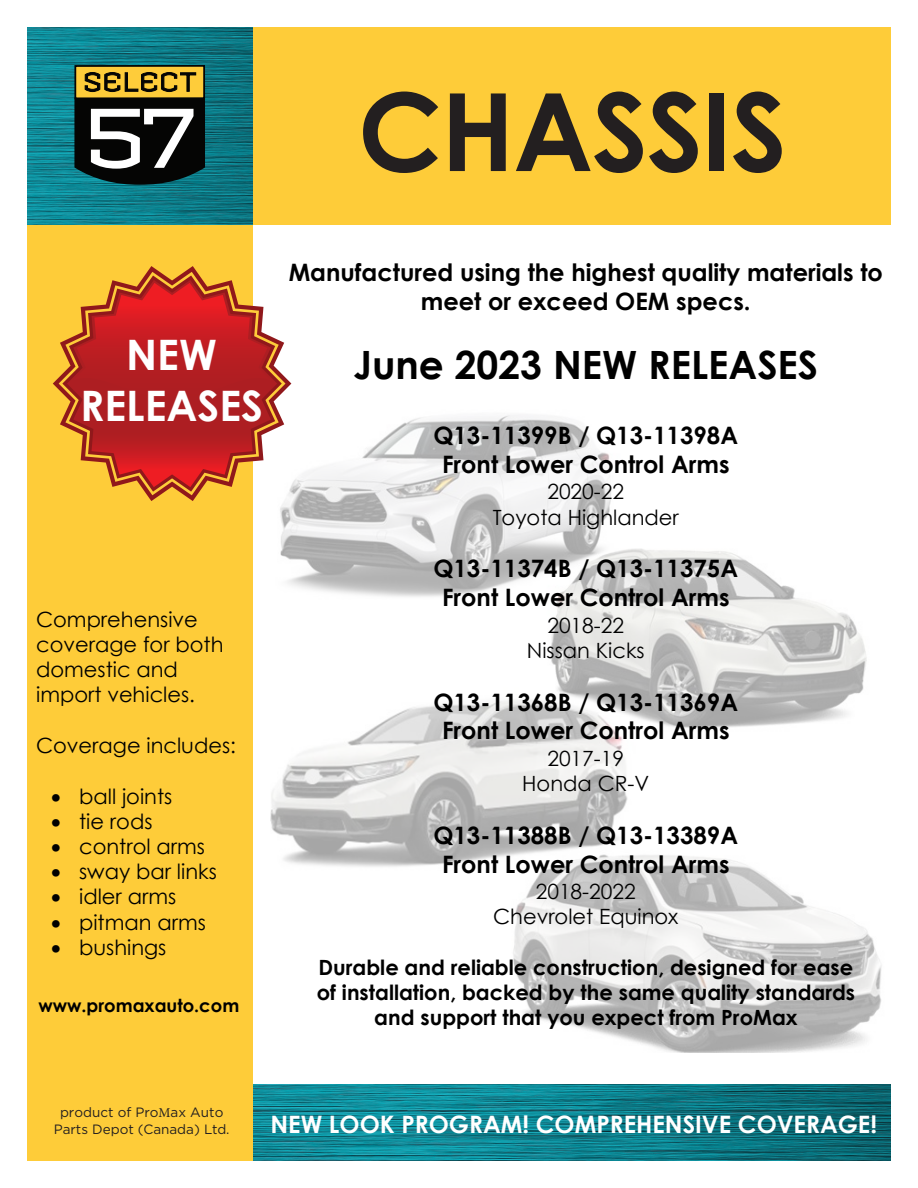
<style>
.page{position:relative;width:918px;height:1188px;background:#fff}
.page>*{position:absolute;margin:0;border:0;box-sizing:border-box;transform-origin:0 0}
.t1{font:700 108px "Century Gothic";letter-spacing:-.01em;color:#231f20}
.t2{font:700 42px/50.4px "Century Gothic";color:#fff;text-align:center}
.t3{font:700 39px "Century Gothic";color:#000}
.t4{font:700 24px/28.8px "Century Gothic";color:#000;text-align:center}
.t5{font:700 24px/28.8px "Century Gothic";color:#000;text-align:center}
.t6{font:700 24px "Century Gothic";color:#fff}
.t7{font:21px/25.2px "Century Gothic";color:#000;text-align:center}
.t8{font:700 21px/25.2px "Century Gothic";color:#000;text-align:center}
.t9{font:700 18px "Century Gothic";color:#000}
.t10{font:13.5px/16.2px "Gotham";color:#231f20;text-align:center}
.s1{font-style:inherit}
.s2{font-family:"Minion Pro"}
</style>
<div class="page">
<img style="left:270px;top:415px;width:612px;height:624px">
<img style="left:252px;top:1084px;width:639px;height:77px">
<div style="left:27px;top:27px;width:225px;height:1134px;background:#fecc39"></div>
<div style="left:247px;top:27px;width:644px;height:197px;background:#fecc39"></div>
<img style="left:27px;top:27px;width:225px;height:197px">
<div style="left:75px;top:66px;width:129px;height:32px;background:#fecc3a"></div>
<div style="left:74px;top:65px;width:131px;height:34px;border:2px solid #050504"></div>
<svg style="left:74px;top:72px;width:131px;height:113px"></svg>
<div style="left:624px;top:901px;width:253px;height:249px;background:#231f20;opacity:.75"></div>
<svg style="left:53px;top:266px;width:238px;height:235px"></svg>
<svg style="left:59px;top:272px;width:227px;height:223px"></svg>
<h1 class="t1" style="left:358px;top:50px;width:430px">CHASSIS</h1>
<h2 class="t2" style="left:80px;top:328px;width:185px">NEW<br>RELEASES</h2>
<p class="t7" style="left:36px;top:606px;width:189px;text-align:left">Comprehensive coverage for both domestic and import vehicles.</p>
<p class="t7" style="left:36px;top:732px;width:201px">Coverage includes:</p>
<p class="t7" style="left:51px;top:783px;width:123px">• ball joints</p>
<p class="t7" style="left:51px;top:808px;width:103px">• tie rods</p>
<p class="t7" style="left:51px;top:833px;width:155px">• control arms</p>
<p class="t7" style="left:51px;top:859px;width:167px">• sway bar links</p>
<p class="t7" style="left:51px;top:884px;width:127px">• idler arms</p>
<p class="t7" style="left:51px;top:909px;width:156px">• pitman arms</p>
<p class="t7" style="left:51px;top:934px;width:117px">• bushings</p>
<p class="t9" style="left:38px;top:992px;width:202px">www.promaxauto.com</p>
<p class="t4" style="left:289px;top:257px;width:596px">Manufactured using the highest quality materials to meet or exceed OEM specs.</p>
<h3 class="t3" style="left:353px;top:336px;width:466px"><span class="s1">June 2023</span> NEW RELEASES</h3>
<p class="t4" style="left:433px;top:420px;width:306px">Q13-11399B / Q13-11398A<br>Front Lower Control Arms</p>
<p class="t7" style="left:493px;top:479px;width:188px">2020-22<br>Toyota Highlander</p>
<p class="t4" style="left:433px;top:553px;width:306px">Q13-11374B / Q13-11375A<br>Front Lower Control Arms</p>
<p class="t7" style="left:527px;top:612px;width:119px">2018-22<br>Nissan Kicks</p>
<p class="t5" style="left:433px;top:686px;width:306px">Q13-11368B / Q13-11369A<br>Front Lower Control Arms</p>
<p class="t7" style="left:522px;top:745px;width:128px">2017-19<br>Honda CR-V</p>
<p class="t5" style="left:433px;top:820px;width:306px">Q13-11388B / Q13-13389A<br>Front Lower Control Arms</p>
<p class="t7" style="left:493px;top:878px;width:187px">2018-2022<br>Chevrolet Equinox</p>
<p class="t8" style="left:317px;top:953px;width:540px">Durable and reliable construction, designed for ease of installation, backed by the same quality standards and support that you expect from ProMax</p>
<p class="t10" style="left:54px;top:1104px;width:177px">product of Pro<span class="s2">M</span>ax Auto<br>Parts Depot (Canada) Ltd.</p>
<p class="t6" style="left:270px;top:1106px;width:608px">NEW LOOK PROGRAM! COMPREHENSIVE COVERAGE!</p>
</div>
